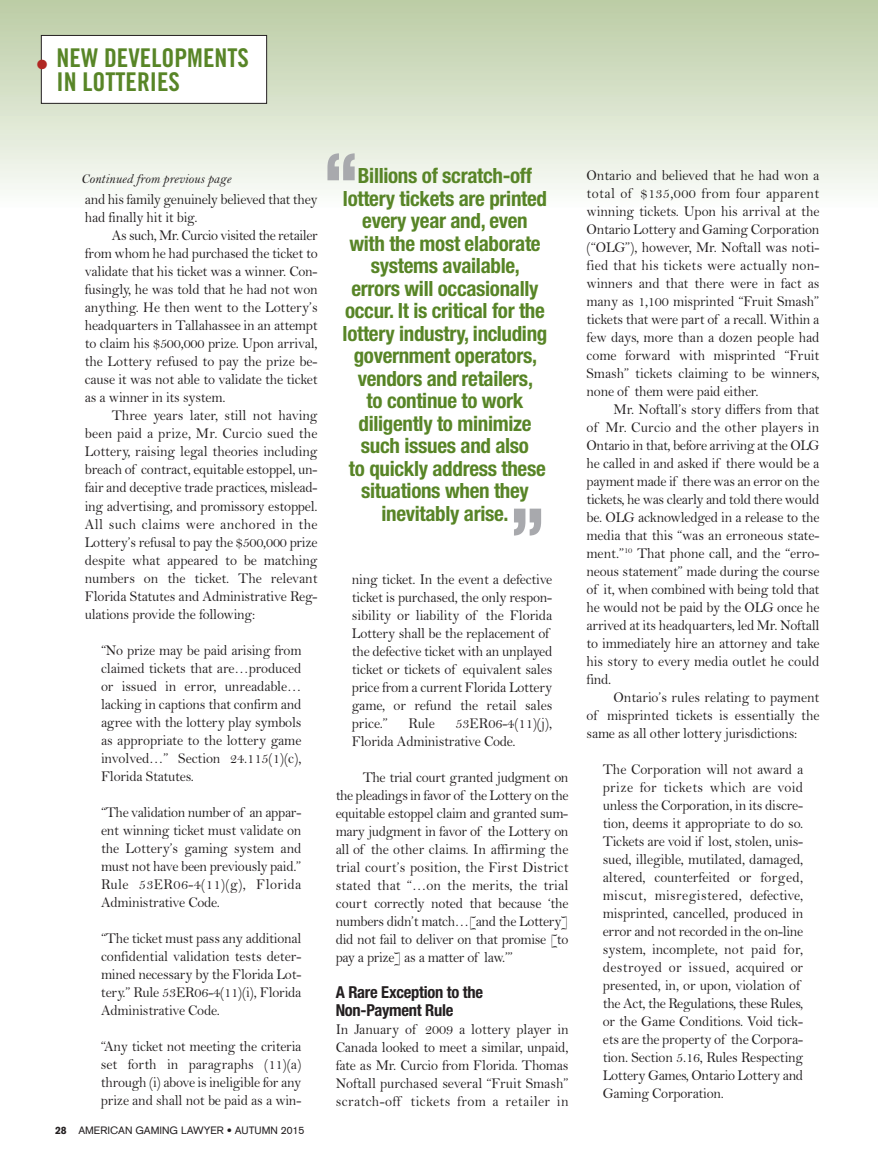
<style>
.page{position:relative;width:878px;height:1175px;background:#fff}
.page>*{position:absolute;margin:0;border:0;box-sizing:border-box;transform-origin:0 0}
.t1{font:900 condensed 72px "Helvetica Neue";color:#a8a9ad;scale:.95 1}
.t2{font:500 26.85px "Helvetica Neue";color:#b12823}
.t3{font:25.8px/24px "Trade Gothic Bold Cond Twenty";color:#588527}
.t4{font:700 condensed 21px/22.5px "Helvetica Neue";letter-spacing:-.015em;color:#588527;text-align:center}
.t5{font:700 condensed 16.5px/18px "Helvetica Neue";letter-spacing:-.015em;color:#231f20}
.t6{font:15px/18px "Bell";letter-spacing:-.015em;color:#231f20;text-align:justify;scale:.95 1}
.t7{font:13.5px "Bell MT Italic";color:#231f20}
.t8{font:10.5px "Akzidenz Grotesk";color:#231f20}
.s1{font-weight:900}
</style>
<div class="page">
<div style="left:0;top:0;width:878px;height:207px;background:linear-gradient(to bottom,#bacba3,#fbfdfa)"></div>
<div style="left:41px;top:35px;width:225px;height:68px;background:#fff"></div>
<div style="left:41px;top:35px;width:226px;height:69px;border:1px solid #231f20"></div>
<h2 class="t2" style="left:35px;top:42px;width:15px">•</h2>
<h3 class="t3" style="left:57px;top:47px;width:194px">NEW DEVELOPMENTS<br>IN LOTTERIES</h3>
<h1 class="t1" style="left:324px;top:153px;width:36px">“</h1>
<p class="t7" style="left:81px;top:170px;width:151px">Continued from previous page</p>
<p class="t4" style="left:342px;top:163px;width:206px">Billions of scratch-off lottery tickets are printed every year and, even with the most elaborate systems available,<br>errors will occasionally occur. It is critical for the lottery industry, including government operators, vendors and retailers,<br>to continue to work diligently to minimize such issues and also<br>to quickly address these situations when they inevitably arise.</p>
<p class="t6" style="left:85px;top:190px;width:247px">and his family genuinely believed that they had finally hit it big.</p>
<p class="t6" style="left:85px;top:226px;width:247px;text-indent:27px">As such, Mr. Curcio visited the retailer from whom he had purchased the ticket to validate that his ticket was a winner. Con&shy;fusingly, he was told that he had not won anything. He then went to the Lottery’s headquarters in Tallahassee in an attempt to claim his $500,000 prize. Upon arrival, the Lottery refused to pay the prize be&shy;cause it was not able to validate the ticket as a winner in its system.</p>
<p class="t6" style="left:85px;top:406px;width:247px;text-indent:27px">Three years later, still not having been paid a prize, Mr. Curcio sued the Lottery, raising legal theories including breach of contract, equitable estoppel, un&shy;fair and deceptive trade practices, mislead&shy;ing advertising, and promissory estoppel.<br>All such claims were anchored in the Lottery’s refusal to pay the $500,000 prize despite what appeared to be matching numbers on the ticket. The relevant Florida Statutes and Administrative Reg&shy;ulations provide the following:</p>
<p class="t6" style="left:101px;top:640px;width:212px">“No prize may be paid arising from claimed tickets that are…produced or issued in error, unreadable… lacking in captions that confirm and agree with the lottery play symbols as appropriate to the lottery game involved…” Section 24.115(1)(c), Florida Statutes.</p>
<p class="t6" style="left:101px;top:802px;width:212px">“The validation number of an appar&shy;ent winning ticket must validate on the Lottery’s gaming system and must not have been previously paid.” Rule 53ER06-4(11)(g), Florida Administrative Code.</p>
<p class="t6" style="left:101px;top:928px;width:212px">“The ticket must pass any additional confidential validation tests deter&shy;mined necessary by the Florida Lot&shy;tery.” Rule 53ER06-4(11)(i), Florida Administrative Code.</p>
<p class="t6" style="left:101px;top:1036px;width:212px">“Any ticket not meeting the criteria set forth in paragraphs (11)(a) through (i) above is ineligible for any prize and shall not be paid as a win-</p>
<h1 class="t1" style="left:511px;top:508px;width:36px">”</h1>
<p class="t6" style="left:352px;top:570px;width:212px;text-align:left">ning ticket. In the event a defective ticket is purchased, the only respon&shy;sibility or liability of the Florida Lottery shall be the replacement of the defective ticket with an unplayed ticket or tickets of equivalent sales price from a current Florida Lottery game, or refund the retail sales price.”</p>
<p class="t6" style="left:352px;top:714px;width:212px;text-indent:103px">53ER06-4(11)(j),<br>Florida Administrative Code.</p>
<p class="t6" style="left:335px;top:768px;width:247px;text-indent:27px">The trial court granted judgment on the pleadings in favor of the Lottery on the equitable estoppel claim and granted sum&shy;mary judgment in favor of the Lottery on all of the other claims. In affirming the trial court’s position, the First District stated that “…on the merits, the trial court correctly noted that because ‘the numbers didn’t match…[and the Lottery] did not fail to deliver on that promise [to pay a prize] as a matter of law.’”</p>
<p class="t5" style="left:336px;top:982px;width:149px">A Rare Exception to the<br>Non-Payment Rule</p>
<p class="t6" style="left:336px;top:1020px;width:247px">In January of 2009 a lottery player in Canada looked to meet a similar, unpaid, fate as Mr. Curcio from Florida. Thomas Noftall purchased several “Fruit Smash” scratch-off tickets from a retailer in</p>
<p class="t6" style="left:408px;top:714px;width:29px">Rule</p>
<p class="t8" style="left:55px;top:1126px;width:250px"><span class="s1">28</span> AMERICAN GAMING LAWYER • AUTUMN 2015</p>
<p class="t6" style="left:586px;top:165px;width:247px">Ontario and believed that he had won a total of $135,000 from four apparent winning tickets. Upon his arrival at the Ontario Lottery and Gaming Corporation (“OLG”), however, Mr. Noftall was noti&shy;fied that his tickets were actually non&shy;winners and that there were in fact as many as 1,100 misprinted “Fruit Smash” tickets that were part of a recall. Within a few days, more than a dozen people had come forward with misprinted “Fruit Smash” tickets claiming to be winners, none of them were paid either.</p>
<p class="t6" style="left:586px;top:399px;width:247px;text-indent:27px">Mr. Noftall’s story differs from that of Mr. Curcio and the other players in Ontario in that, before arriving at the OLG he called in and asked if there would be a payment made if there was an error on the tickets, he was clearly and told there would be. OLG acknowledged in a release to the media that this “was an erroneous state&shy;ment.”<sup>10</sup> That phone call, and the “erro&shy;neous statement” made during the course of it, when combined with being told that he would not be paid by the OLG once he arrived at its headquarters, led Mr. Noftall to immediately hire an attorney and take his story to every media outlet he could find.</p>
<p class="t6" style="left:586px;top:687px;width:247px;text-indent:27px">Ontario’s rules relating to payment of misprinted tickets is essentially the same as all other lottery jurisdictions:</p>
<p class="t6" style="left:602px;top:759px;width:212px;text-align:left">The Corporation will not award a prize for tickets which are void unless the Corporation, in its discre&shy;tion, deems it appropriate to do so.<br>Tickets are void if lost, stolen, unis&shy;sued, illegible, mutilated, damaged, altered, counterfeited or forged, miscut, misregistered, defective, misprinted, cancelled, produced in error and not recorded in the on-line system, incomplete, not paid for, destroyed or issued, acquired or presented, in, or upon, violation of the Act, the Regulations, these Rules, or the Game Conditions. Void tick&shy;ets are the property of the Corpora&shy;tion. Section 5.16, Rules Respecting Lottery Games, Ontario Lottery and Gaming Corporation.</p>
</div>
